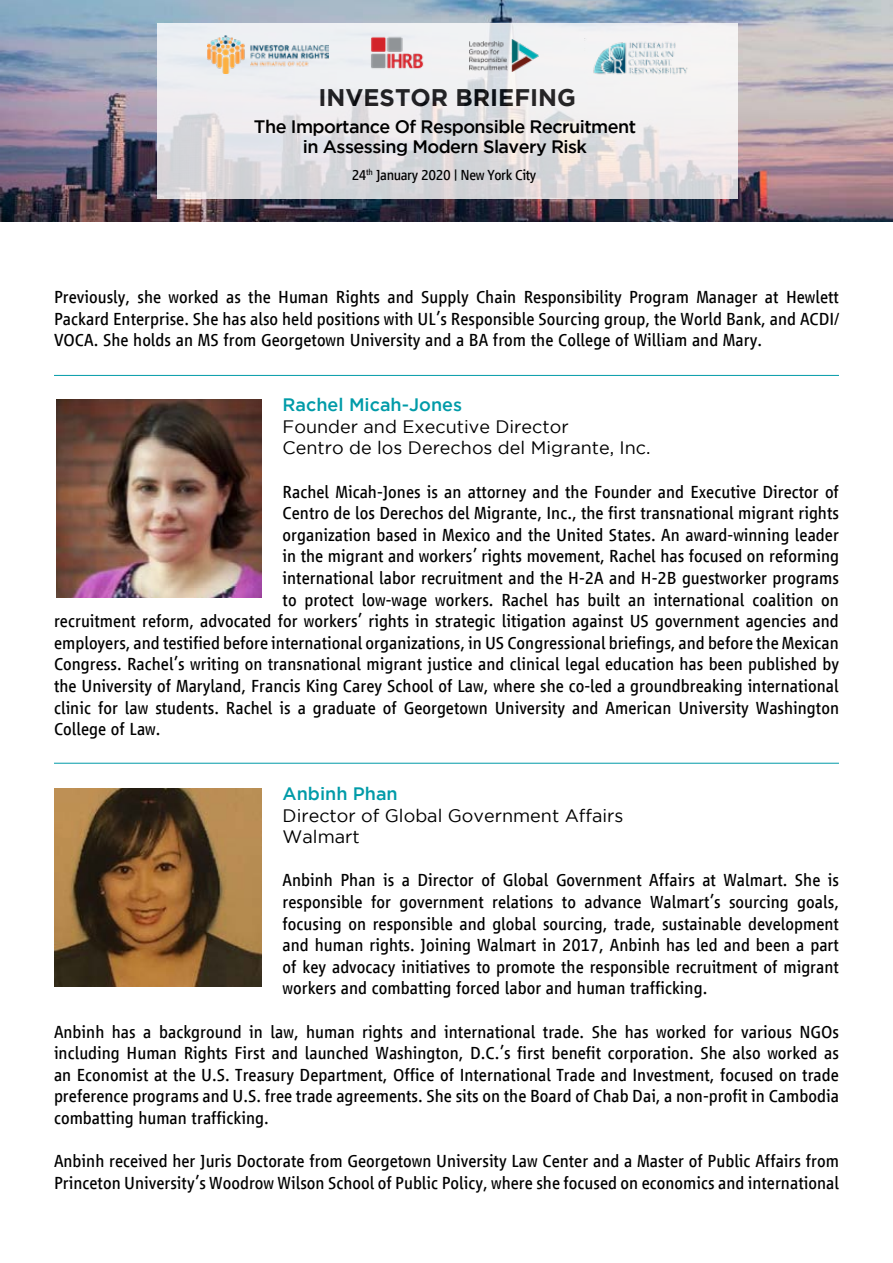
<style>
.page{position:relative;width:893px;height:1263px;background:#fff}
.page>*{position:absolute;margin:0;border:0;box-sizing:border-box;transform-origin:0 0}
.t1{font:700 24px "Gotham";color:#000}
.t2{font:18px/21.6px "Vialog LT Com";color:#000;text-align:justify}
.t3{font:18px/21.6px "Gotham";color:#000}
.t4{font:500 18px/19.5px "Gotham";letter-spacing:-.03em;color:#000;text-align:center}
.t5{font:500 18px "Gotham";color:#009ba8}
.t6{font:15px "Vialog LT Com";letter-spacing:-.03em;color:#000}
</style>
<div class="page">
<img style="left:0;top:0;width:893px;height:222px">
<svg style="left:157px;top:23px;width:580px;height:176px;fill:#edebed"></svg>
<img style="left:207px;top:35px;width:122px;height:38px">
<img style="left:360px;top:24px;width:73px;height:57px">
<img style="left:469px;top:40px;width:69px;height:31px">
<img style="left:585px;top:33px;width:110px;height:48px">
<img style="left:56px;top:400px;width:206px;height:197px">
<img style="left:54px;top:788px;width:208px;height:198px">
<hr style="left:54px;top:763px;width:785px;height:1px;background:#009ba8">
<hr style="left:54px;top:375px;width:785px;height:1px;background:#009ba8">
<h1 class="t1" style="left:319px;top:83px;width:259px">INVESTOR BRIEFING</h1>
<p class="t4" style="left:254px;top:117px;width:384px">The Importance Of Responsible Recruitment in Assessing Modern Slavery Risk</p>
<p class="t6" style="left:352px;top:167px;width:186px">24<sup>th</sup> January 2020 | New York City</p>
<p class="t2" style="left:54px;top:286px;width:786px">Previously, she worked as the Human Rights and Supply Chain Responsibility Program Manager at Hewlett Packard Enterprise. She has also held positions with UL’s Responsible Sourcing group, the World Bank, and ACDI/ VOCA. She holds an MS from Georgetown University and a BA from the College of William and Mary.</p>
<p class="t5" style="left:283px;top:394px;width:181px">Rachel Micah-Jones</p>
<p class="t3" style="left:283px;top:415px;width:369px">Founder and Executive Director<br>Centro de los Derechos del Migrante, Inc.</p>
<p class="t2" style="left:283px;top:481px;width:558px">Rachel Micah-Jones is an attorney and the Founder and Executive Director of</p>
<p class="t2" style="left:283px;top:502px;width:558px">Centro de los Derechos del Migrante, Inc., the first transnational migrant rights</p>
<p class="t2" style="left:283px;top:524px;width:558px">organization based in Mexico and the United States. An award-winning leader</p>
<p class="t2" style="left:283px;top:546px;width:558px">in the migrant and workers’ rights movement, Rachel has focused on reforming</p>
<p class="t2" style="left:283px;top:567px;width:558px">international labor recruitment and the H-2A and H-2B guestworker programs</p>
<p class="t2" style="left:283px;top:589px;width:558px">to protect low-wage workers. Rachel has built an international coalition on</p>
<p class="t2" style="left:54px;top:610px;width:786px">recruitment reform, advocated for workers’ rights in strategic litigation against US government agencies and</p>
<p class="t2" style="left:54px;top:632px;width:786px">employers, and testified before international organizations, in US Congressional briefings, and before the Mexican</p>
<p class="t2" style="left:54px;top:654px;width:786px">Congress. Rachel’s writing on transnational migrant justice and clinical legal education has been published by</p>
<p class="t2" style="left:54px;top:675px;width:786px">the University of Maryland, Francis King Carey School of Law, where she co-led a groundbreaking international</p>
<p class="t2" style="left:54px;top:697px;width:786px">clinic for law students. Rachel is a graduate of Georgetown University and American University Washington</p>
<p class="t2" style="left:54px;top:718px;width:108px">College of Law.</p>
<p class="t5" style="left:283px;top:783px;width:117px">Anbinh Phan</p>
<p class="t3" style="left:283px;top:804px;width:342px">Director of Global Government Affairs<br>Walmart</p>
<p class="t2" style="left:283px;top:870px;width:558px">Anbinh Phan is a Director of Global Government Affairs at Walmart. She is responsible for government relations to advance Walmart’s sourcing goals, focusing on responsible and global sourcing, trade, sustainable development and human rights. Joining Walmart in 2017, Anbinh has led and been a part of key advocacy initiatives to promote the responsible recruitment of migrant workers and combatting forced labor and human trafficking.</p>
<p class="t2" style="left:54px;top:1021px;width:786px">Anbinh has a background in law, human rights and international trade. She has worked for various NGOs including Human Rights First and launched Washington, D.C.’s first benefit corporation. She also worked as an Economist at the U.S. Treasury Department, Office of International Trade and Investment, focused on trade preference programs and U.S. free trade agreements. She sits on the Board of Chab Dai, a non-profit in Cambodia combatting human trafficking.</p>
<p class="t2" style="left:54px;top:1150px;width:787px">Anbinh received her Juris Doctorate from Georgetown University Law Center and a Master of Public Affairs from<br>Princeton University’s Woodrow Wilson School of Public Policy, where she focused on economics and international</p>
</div>
